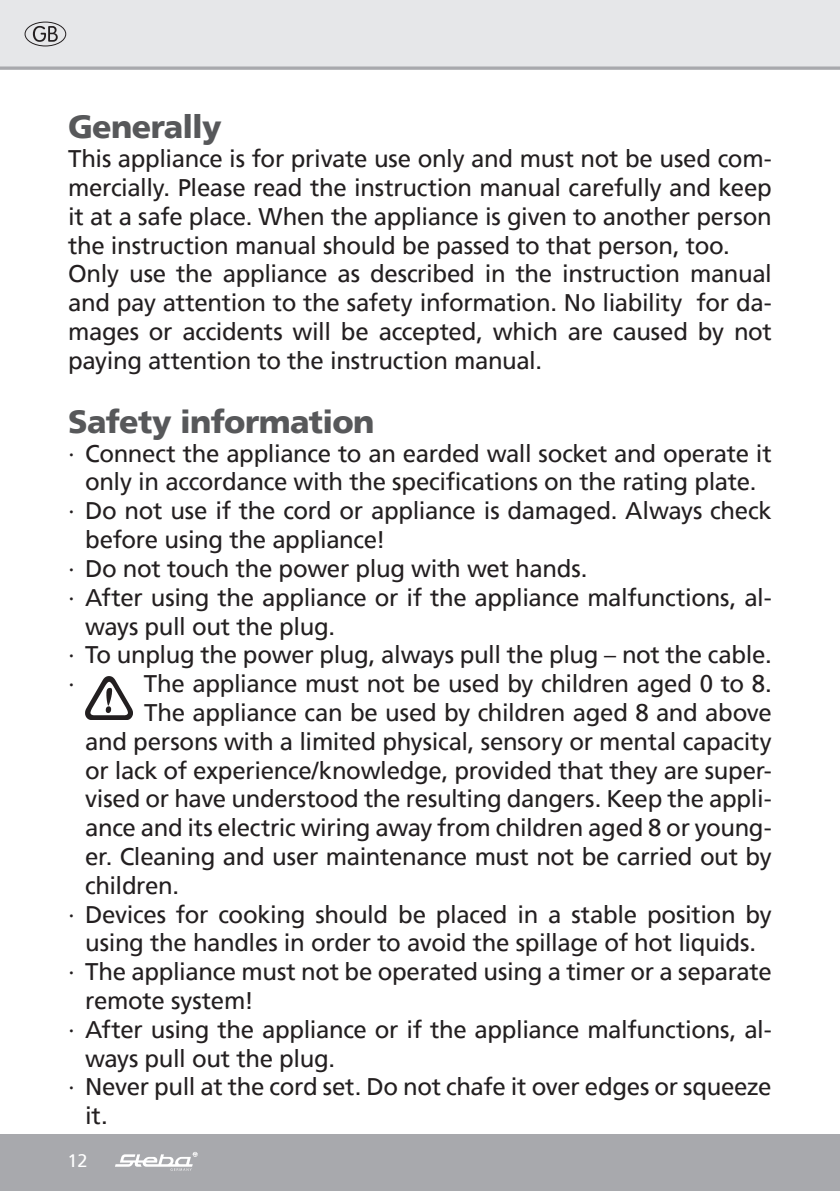
<style>
.page{position:relative;width:840px;height:1191px;background:#fff}
.page>*{position:absolute;margin:0;border:0;box-sizing:border-box;transform-origin:0 0}
.t1{font:900 32px "Frutiger";letter-spacing:-.02em;color:#57585a}
.t2{font:24px/28.8px "Frutiger";letter-spacing:-.015em;color:#231f20}
.t3{font:18px "Frutiger";color:#fff}
</style>
<div class="page">
<div style="left:0;top:0;width:839px;height:68px;background:#e6e7e9"></div>
<hr style="left:839px;top:1134px;width:1px;height:57px;background:#a8a9ad">
<div style="left:0;top:1134px;width:839px;height:57px;background:#a8a9ad"></div>
<svg style="left:115px;top:1152px;width:82px;height:18px"></svg>
<svg style="left:0;top:66px;width:839px;height:4px;background:#b3b4b8"></svg>
<svg style="left:25px;top:22px;width:41px;height:24px"></svg>
<div style="left:25px;top:22px;width:41px;height:24px;border:1px solid #231f20;border-radius:50%"></div>
<svg style="left:33px;top:26px;width:25px;height:16px"></svg>
<img style="left:85px;top:676px;width:48px;height:43px">
<h1 class="t1" style="left:68px;top:108px;width:155px">Generally</h1>
<p class="t2" style="left:68px;top:144px;width:705px">This appliance is for private use only and must not be used com&shy;mercially. Please read the instruction manual carefully and keep it at a safe place. When the appliance is given to another person the instruction manual should be passed to that person, too.<br>Only use the appliance as described in the instruction manual and pay attention to the safety information. No liability for da&shy;mages or accidents will be accepted, which are caused by not paying attention to the instruction manual.</p>
<h1 class="t1" style="left:68px;top:402px;width:308px">Safety information</h1>
<p class="t2" style="left:68px;top:439px;width:704px">∙ Connect the appliance to an earded wall socket and operate it</p>
<p class="t2" style="left:85px;top:467px;width:672px">only in accordance with the specifications on the rating plate.</p>
<p class="t2" style="left:68px;top:496px;width:704px">∙ Do not use if the cord or appliance is damaged. Always check</p>
<p class="t2" style="left:85px;top:525px;width:302px">before using the appliance!</p>
<p class="t2" style="left:68px;top:554px;width:520px">∙ Do not touch the power plug with wet hands.</p>
<p class="t2" style="left:68px;top:583px;width:705px">∙ After using the appliance or if the appliance malfunctions, al-</p>
<p class="t2" style="left:85px;top:611px;width:251px">ways pull out the plug.</p>
<p class="t2" style="left:68px;top:640px;width:704px">∙ To unplug the power plug, always pull the plug – not the cable.</p>
<p class="t2" style="left:68px;top:669px;width:8px">∙</p>
<p class="t2" style="left:144px;top:669px;width:629px">The appliance must not be used by children aged 0 to 8.</p>
<p class="t2" style="left:144px;top:698px;width:628px">The appliance can be used by children aged 8 and above</p>
<p class="t2" style="left:85px;top:727px;width:688px">and persons with a limited physical, sensory or mental capacity</p>
<p class="t2" style="left:85px;top:755px;width:687px">or lack of experience/knowledge, provided that they are super-</p>
<p class="t2" style="left:85px;top:784px;width:687px">vised or have understood the resulting dangers. Keep the appli-</p>
<p class="t2" style="left:85px;top:813px;width:687px">ance and its electric wiring away from children aged 8 or young-</p>
<p class="t2" style="left:85px;top:842px;width:687px">er. Cleaning and user maintenance must not be carried out by</p>
<p class="t2" style="left:85px;top:871px;width:96px">children.</p>
<p class="t2" style="left:68px;top:899px;width:704px">∙ Devices for cooking should be placed in a stable position by</p>
<p class="t2" style="left:85px;top:928px;width:672px">using the handles in order to avoid the spillage of hot liquids.</p>
<p class="t2" style="left:68px;top:957px;width:704px">∙ The appliance must not be operated using a timer or a separate</p>
<p class="t2" style="left:85px;top:986px;width:170px">remote system!</p>
<p class="t2" style="left:68px;top:1015px;width:705px">∙ After using the appliance or if the appliance malfunctions, al-</p>
<p class="t2" style="left:85px;top:1043px;width:251px">ways pull out the plug.</p>
<p class="t2" style="left:68px;top:1072px;width:704px">∙ Never pull at the cord set. Do not chafe it over edges or squeeze</p>
<p class="t2" style="left:85px;top:1101px;width:24px">it.</p>
<p class="t3" style="left:67px;top:1149px;width:22px">12</p>
</div>
